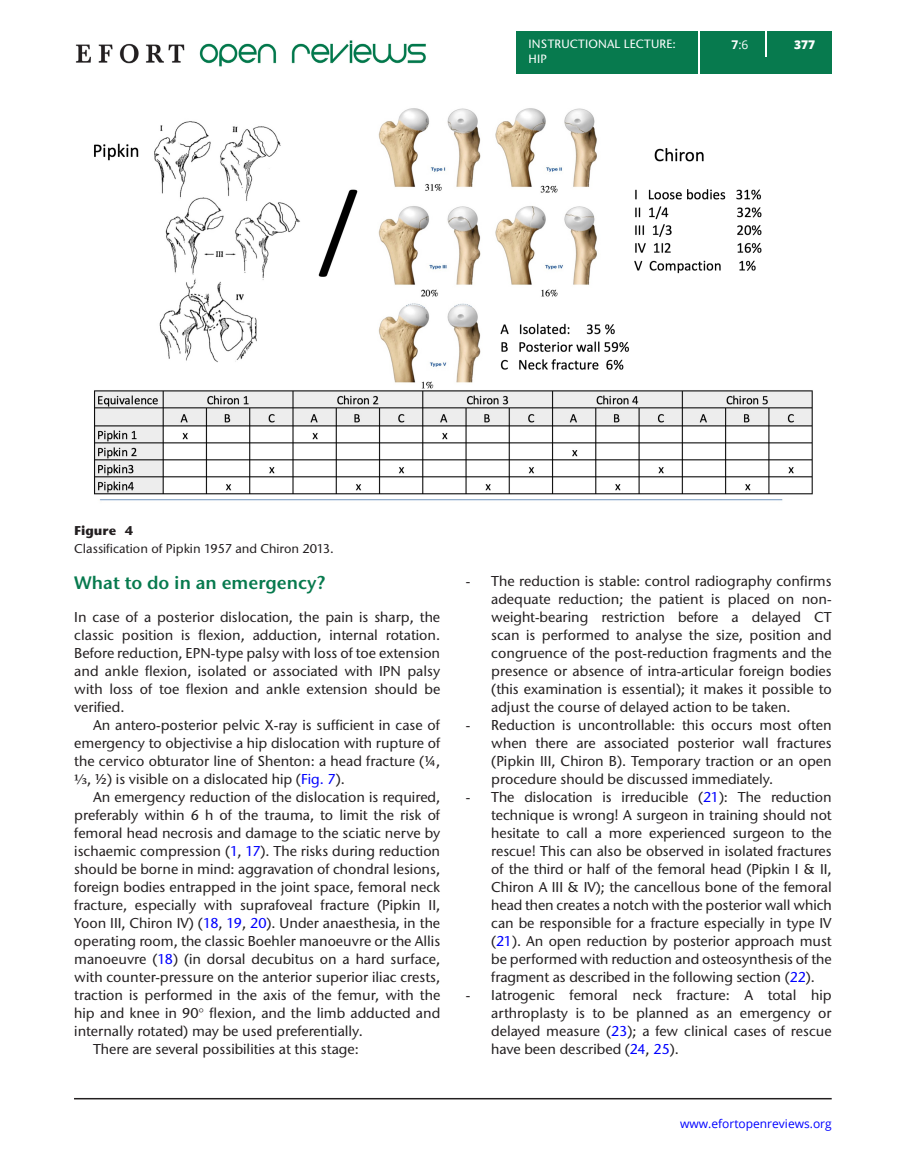
<style>
.page{position:relative;width:906px;height:1170px;background:#fff}
.page>*{position:absolute;margin:0;border:0;box-sizing:border-box;transform-origin:0 0}
.t1{font:600 18px "Stone Sans ITC Std";color:#077a4e}
.TXI{font:500 14.25px/18px "Stone Sans ITC Std";color:#231f20;text-align:justify}
.SLM{font:500 14.25px/18px "Stone Sans ITC Std";letter-spacing:-.005em;color:#231f20;text-align:justify}
.SLF{font:500 14.25px/18px "Stone Sans ITC Std";color:#231f20;text-align:justify}
.TXT{font:500 14.25px/18px "Stone Sans ITC Std";color:#231f20;text-align:justify}
.SLL{font:500 14.25px/18px "Stone Sans ITC Std";color:#231f20;text-align:justify}
.FC{font:500 12.75px "Stone Sans ITC Std";color:#231f20}
.FC-2{font:700 12.75px "Stone Sans ITC Std";color:#231f20}
.t2{font:12px "Open Sans";color:#00f}
.t3{font:500 12px "Stone Sans ITC Std";letter-spacing:.015em;color:#fff}
.t4{font:12px "Open Sans";color:#fff}
.t5{font:800 12px "Open Sans";color:#fff}
.s1{font-weight:700}
.s2{font-family:"STIX Two Text"}
.s3{color:#00f}
.s4{font-family:"STIX General";font-weight:400}
</style>
<div class="page">
<hr style="left:74px;top:1097px;width:757px;height:2px;background:#231f20">
<img style="left:75px;top:40px;width:351px;height:26px">
<div style="left:516px;top:31px;width:315px;height:43px;background:#077a4e"></div>
<hr style="left:698px;top:31px;width:2px;height:43px;background:#fff">
<svg style="left:765px;top:31px;width:1px;height:26px"></svg>
<img style="left:94px;top:108px;width:719px;height:393px">
<p class="t3" style="left:528px;top:37px;width:149px">INSTRUCTIONAL LECTURE:</p>
<p class="t4" style="left:731px;top:36px;width:18px"><span class="s1">7</span>:6</p>
<p class="t3" style="left:528px;top:51px;width:20px">HIP</p>
<p class="t5" style="left:794px;top:35px;width:23px">377</p>
<p class="FC-2" style="left:74px;top:522px;width:61px">Figure 4</p>
<p class="FC" style="left:74px;top:540px;width:261px">Classification of Pipkin 1957 and Chiron 2013.</p>
<h1 class="t1" style="left:74px;top:571px;width:253px">What to do in an emergency?</h1>
<p class="TXT" style="left:74px;top:607px;width:367px">In case of a posterior dislocation, the pain is sharp, the classic position is flexion, adduction, internal rotation.<br>Before reduction, EPN-type palsy with loss of toe extension and ankle flexion, isolated or associated with IPN palsy with loss of toe flexion and ankle extension should be verified.</p>
<p class="TXI" style="left:74px;top:715px;width:367px;text-indent:19px">An antero-posterior pelvic X-ray is sufficient in case of emergency to objectivise a hip dislocation with rupture of the cervico obturator line of Shenton: a head fracture (¼, <span class="s2">⅓</span>, ½) is visible on a dislocated hip (<span class="s3">Fig. 7</span>).</p>
<p class="TXI" style="left:74px;top:787px;width:367px;text-indent:19px">An emergency reduction of the dislocation is required, preferably within 6 h of the trauma, to limit the risk of femoral head necrosis and damage to the sciatic nerve by ischaemic compression (<span class="s3">1</span>, <span class="s3">17</span>). The risks during reduction should be borne in mind: aggravation of chondral lesions, foreign bodies entrapped in the joint space, femoral neck fracture, especially with suprafoveal fracture (Pipkin II, Yoon III, Chiron IV) (<span class="s3">18</span>, <span class="s3">19</span>, <span class="s3">20</span>). Under anaesthesia, in the operating room, the classic Boehler manoeuvre or the Allis manoeuvre (<span class="s3">18</span>) (in dorsal decubitus on a hard surface, with counter-pressure on the anterior superior iliac crests, traction is performed in the axis of the femur, with the hip and knee in 90<span class="s4">°</span> flexion, and the limb adducted and internally rotated) may be used preferentially.</p>
<p class="TXI" style="left:93px;top:1039px;width:267px">There are several possibilities at this stage:</p>
<p class="SLF" style="left:491px;top:571px;width:342px;text-indent:-26px">- The reduction is stable: control radiography confirms adequate reduction; the patient is placed on non&shy;weight-bearing restriction before a delayed CT scan is performed to analyse the size, position and congruence of the post-reduction fragments and the presence or absence of intra-articular foreign bodies (this examination is essential); it makes it possible to adjust the course of delayed action to be taken.</p>
<p class="SLM" style="left:491px;top:715px;width:342px;text-indent:-26px">- Reduction is uncontrollable: this occurs most often when there are associated posterior wall fractures (Pipkin III, Chiron B). Temporary traction or an open procedure should be discussed immediately.</p>
<p class="SLM" style="left:491px;top:787px;width:342px;text-indent:-26px">- The dislocation is irreducible (<span class="s3">21</span>): The reduction technique is wrong! A surgeon in training should not hesitate to call a more experienced surgeon to the rescue! This can also be observed in isolated fractures of the third or half of the femoral head (Pipkin I &amp; II, Chiron A III &amp; IV); the cancellous bone of the femoral head then creates a notch with the posterior wall which can be responsible for a fracture especially in type IV (<span class="s3">21</span>). An open reduction by posterior approach must be performed with reduction and osteosynthesis of the fragment as described in the following section (<span class="s3">22</span>).</p>
<p class="SLL" style="left:491px;top:985px;width:342px;text-indent:-26px">- Iatrogenic femoral neck fracture: A total hip arthroplasty is to be planned as an emergency or delayed measure (<span class="s3">23</span>); a few clinical cases of rescue have been described (<span class="s3">24</span>, <span class="s3">25</span>).</p>
<p class="t2" style="left:680px;top:1115px;width:153px">www.efortopenreviews.org</p>
</div>
